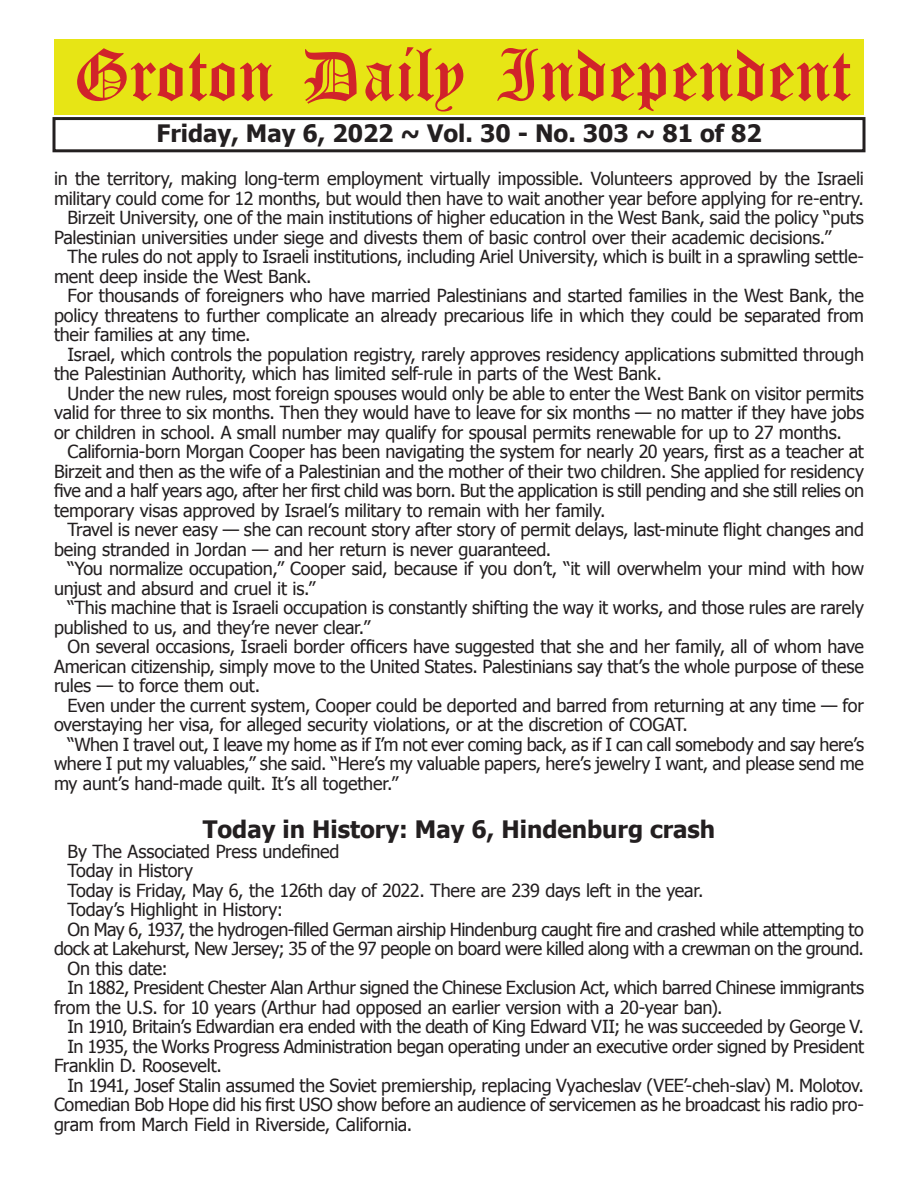
<style>
.page{position:relative;width:918px;height:1188px;background:#fff}
.page>*{position:absolute;margin:0;border:0;box-sizing:border-box;transform-origin:0 0}
.t1{font:54px "Old English Five";color:#d1232a}
.t2{font:700 24px "Tahoma";color:#231f20}
.t3{font:18px "Tahoma";letter-spacing:-.015em;color:#231f20}
</style>
<div class="page">
<div style="left:52px;top:117px;width:814px;height:35px;border:3px solid #231f20"></div>
<div style="left:54px;top:40px;width:810px;height:75px;background:#e7e515"></div>
<h1 class="t1" style="left:73px;top:50px;width:779px">Groton Daily Independent</h1>
<h2 class="t2" style="left:156px;top:116px;width:607px">Friday, May 6, 2022 ~ Vol. 30 - No. 303 ~ 81 of 82</h2>
<p class="t3" style="left:54px;top:167px;width:812px">in the territory, making long-term employment virtually impossible. Volunteers approved by the Israeli</p>
<p class="t3" style="left:54px;top:186px;width:812px">military could come for 12 months, but would then have to wait another year before applying for re-entry.</p>
<p class="t3" style="left:68px;top:206px;width:798px">Birzeit University, one of the main institutions of higher education in the West Bank, said the policy “puts</p>
<p class="t3" style="left:54px;top:225px;width:779px">Palestinian universities under siege and divests them of basic control over their academic decisions.”</p>
<p class="t3" style="left:68px;top:245px;width:798px">The rules do not apply to Israeli institutions, including Ariel University, which is built in a sprawling settle-</p>
<p class="t3" style="left:54px;top:264px;width:259px">ment deep inside the West Bank.</p>
<p class="t3" style="left:68px;top:284px;width:798px">For thousands of foreigners who have married Palestinians and started families in the West Bank, the</p>
<p class="t3" style="left:54px;top:303px;width:812px">policy threatens to further complicate an already precarious life in which they could be separated from</p>
<p class="t3" style="left:54px;top:323px;width:198px">their families at any time.</p>
<p class="t3" style="left:68px;top:342px;width:798px">Israel, which controls the population registry, rarely approves residency applications submitted through</p>
<p class="t3" style="left:54px;top:362px;width:609px">the Palestinian Authority, which has limited self-rule in parts of the West Bank.</p>
<p class="t3" style="left:68px;top:381px;width:798px">Under the new rules, most foreign spouses would only be able to enter the West Bank on visitor permits</p>
<p class="t3" style="left:54px;top:401px;width:812px">valid for three to six months. Then they would have to leave for six months — no matter if they have jobs</p>
<p class="t3" style="left:54px;top:420px;width:789px">or children in school. A small number may qualify for spousal permits renewable for up to 27 months.</p>
<p class="t3" style="left:68px;top:440px;width:798px">California-born Morgan Cooper has been navigating the system for nearly 20 years, first as a teacher at</p>
<p class="t3" style="left:54px;top:459px;width:811px">Birzeit and then as the wife of a Palestinian and the mother of their two children. She applied for residency</p>
<p class="t3" style="left:54px;top:479px;width:812px">five and a half years ago, after her first child was born. But the application is still pending and she still relies on</p>
<p class="t3" style="left:54px;top:498px;width:553px">temporary visas approved by Israel’s military to remain with her family.</p>
<p class="t3" style="left:68px;top:518px;width:798px">Travel is never easy — she can recount story after story of permit delays, last-minute flight changes and</p>
<p class="t3" style="left:54px;top:537px;width:499px">being stranded in Jordan — and her return is never guaranteed.</p>
<p class="t3" style="left:68px;top:557px;width:798px">“You normalize occupation,” Cooper said, because if you don’t, “it will overwhelm your mind with how</p>
<p class="t3" style="left:54px;top:576px;width:263px">unjust and absurd and cruel it is.”</p>
<p class="t3" style="left:68px;top:596px;width:798px">“This machine that is Israeli occupation is constantly shifting the way it works, and those rules are rarely</p>
<p class="t3" style="left:54px;top:615px;width:318px">published to us, and they’re never clear.”</p>
<p class="t3" style="left:68px;top:635px;width:798px">On several occasions, Israeli border officers have suggested that she and her family, all of whom have</p>
<p class="t3" style="left:54px;top:654px;width:811px">American citizenship, simply move to the United States. Palestinians say that’s the whole purpose of these</p>
<p class="t3" style="left:54px;top:674px;width:208px">rules — to force them out.</p>
<p class="t3" style="left:68px;top:693px;width:798px">Even under the current system, Cooper could be deported and barred from returning at any time — for</p>
<p class="t3" style="left:54px;top:713px;width:636px">overstaying her visa, for alleged security violations, or at the discretion of COGAT.</p>
<p class="t3" style="left:68px;top:732px;width:798px">“When I travel out, I leave my home as if I’m not ever coming back, as if I can call somebody and say here’s</p>
<p class="t3" style="left:54px;top:752px;width:812px">where I put my valuables,” she said. “Here’s my valuable papers, here’s jewelry I want, and please send me</p>
<p class="t3" style="left:54px;top:771px;width:346px">my aunt’s hand-made quilt. It’s all together.”</p>
<h2 class="t2" style="left:203px;top:813px;width:514px">Today in History: May 6, Hindenburg crash</h2>
<p class="t3" style="left:68px;top:839px;width:274px">By The Associated Press undefined</p>
<p class="t3" style="left:68px;top:859px;width:127px">Today in History</p>
<p class="t3" style="left:68px;top:878px;width:638px">Today is Friday, May 6, the 126th day of 2022. There are 239 days left in the year.</p>
<p class="t3" style="left:68px;top:898px;width:217px">Today’s Highlight in History:</p>
<p class="t3" style="left:68px;top:917px;width:798px">On May 6, 1937, the hydrogen-filled German airship Hindenburg caught fire and crashed while attempting to</p>
<p class="t3" style="left:54px;top:937px;width:811px">dock at Lakehurst, New Jersey; 35 of the 97 people on board were killed along with a crewman on the ground.</p>
<p class="t3" style="left:68px;top:956px;width:102px">On this date:</p>
<p class="t3" style="left:68px;top:976px;width:798px">In 1882, President Chester Alan Arthur signed the Chinese Exclusion Act, which barred Chinese immigrants</p>
<p class="t3" style="left:54px;top:995px;width:670px">from the U.S. for 10 years (Arthur had opposed an earlier version with a 20-year ban).</p>
<p class="t3" style="left:68px;top:1015px;width:798px">In 1910, Britain’s Edwardian era ended with the death of King Edward VII; he was succeeded by George V.</p>
<p class="t3" style="left:68px;top:1034px;width:798px">In 1935, the Works Progress Administration began operating under an executive order signed by President</p>
<p class="t3" style="left:54px;top:1054px;width:170px">Franklin D. Roosevelt.</p>
<p class="t3" style="left:68px;top:1073px;width:798px">In 1941, Josef Stalin assumed the Soviet premiership, replacing Vyacheslav (VEE’-cheh-slav) M. Molotov.</p>
<p class="t3" style="left:54px;top:1093px;width:812px">Comedian Bob Hope did his first USO show before an audience of servicemen as he broadcast his radio pro-</p>
<p class="t3" style="left:54px;top:1112px;width:360px">gram from March Field in Riverside, California.</p>
</div>
